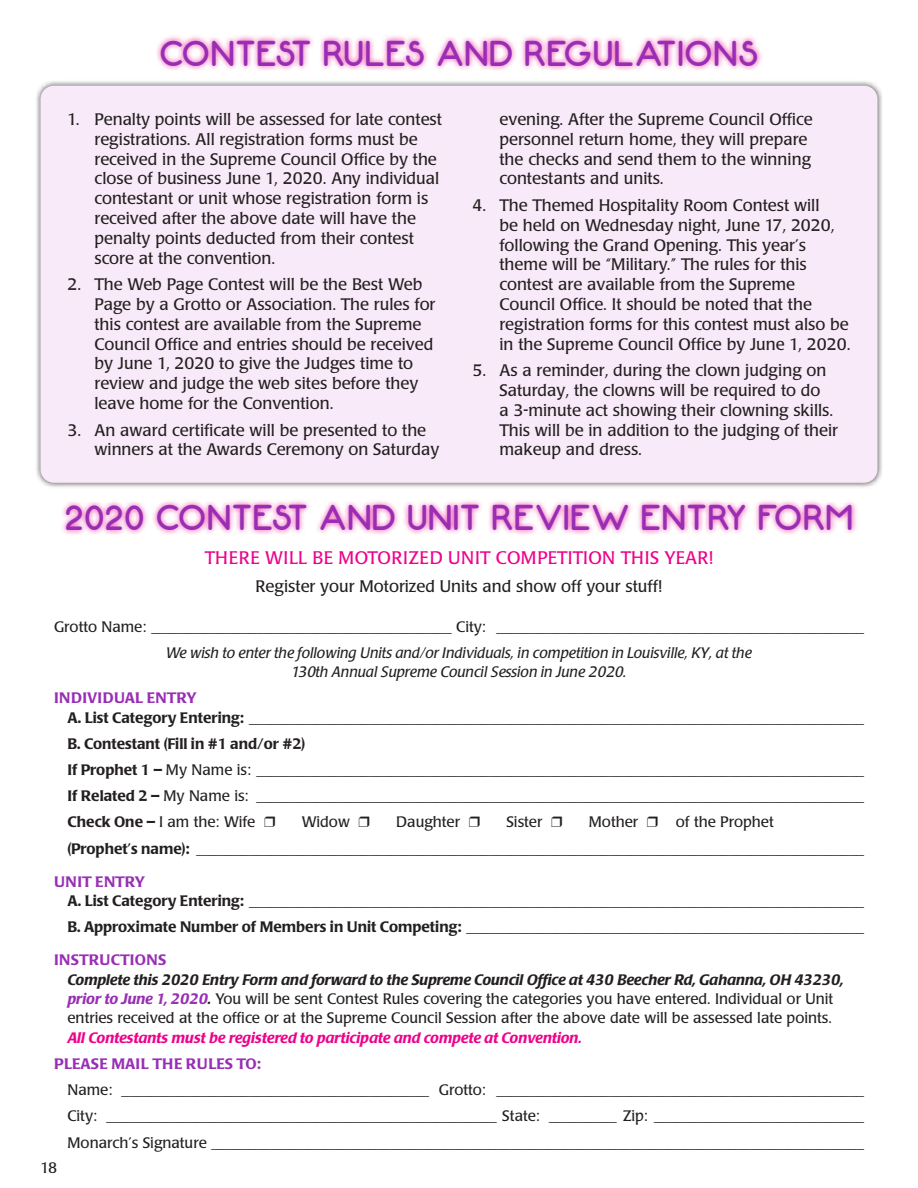
<style>
.page{position:relative;width:918px;height:1188px;background:#fff}
.page>*{position:absolute;margin:0;border:0;box-sizing:border-box;transform-origin:0 0}
.t1{font:36px "Neon 80 s";color:#982eb4}
.t2{font:18px "Poppl Laudatio";letter-spacing:.02em;color:#ed028c}
.t3{font:16.5px/19.8px "Poppl Laudatio";color:#231f20}
.t4{font:15px/26.1px "Poppl Laudatio";color:#231f20}
.t5{font:italic 15px/19.4px "Poppl Laudatio";color:#231f20;text-align:center}
.t6{font:italic 500 15px "Poppl Laudatio";color:#ed028c}
.t7{font:500 15px "Poppl Laudatio";color:#982eb4}
.s1{font-weight:500;color:#982eb4}
.s2{font-weight:500}
.s3{font-weight:500;font-style:italic}
.s4{font-weight:500;font-style:italic;color:#982eb4}
</style>
<div class="page">
<div style="left:155px;top:34px;width:608px;height:37px;background:#ed028c;opacity:.75"></div>
<div style="left:35px;top:80px;width:848px;height:409px;background:#231f20;opacity:.75"></div>
<div style="left:40px;top:86px;width:838px;height:397px;background:#f8eaf8;border-radius:13px"></div>
<div style="left:60px;top:499px;width:798px;height:37px;background:#ed028c;opacity:.75"></div>
<h1 class="t1" style="left:159px;top:33px;width:601px">CONTEST RULES AND REGULATIONS</h1>
<p class="t3" style="left:94px;top:110px;width:349px;text-indent:-27px">1. Penalty points will be assessed for late contest registrations. All registration forms must be received in the Supreme Council Office by the close of business June 1, 2020. Any individual contestant or unit whose registration form is received after the above date will have the penalty points deducted from their contest score at the convention.</p>
<p class="t3" style="left:94px;top:275px;width:343px;text-indent:-27px">2. The Web Page Contest will be the Best Web Page by a Grotto or Association. The rules for this contest are available from the Supreme Council Office and entries should be received by June 1, 2020 to give the Judges time to review and judge the web sites before they leave home for the Convention.</p>
<p class="t3" style="left:94px;top:420px;width:346px;text-indent:-27px">3. An award certificate will be presented to the winners at the Awards Ceremony on Saturday</p>
<p class="t3" style="left:499px;top:110px;width:315px">evening. After the Supreme Council Office personnel return home, they will prepare the checks and send them to the winning contestants and units.</p>
<p class="t3" style="left:499px;top:196px;width:353px;text-indent:-27px">4. The Themed Hospitality Room Contest will<br>be held on Wednesday night, June 17, 2020, following the Grand Opening. This year’s theme will be “Military.” The rules for this contest are available from the Supreme Council Office. It should be noted that the registration forms for this contest must also be in the Supreme Council Office by June 1, 2020.</p>
<p class="t3" style="left:499px;top:361px;width:340px;text-indent:-27px">5. As a reminder, during the clown judging on Saturday, the clowns will be required to do<br>a 3-minute act showing their clowning skills.<br>This will be in addition to the judging of their makeup and dress.</p>
<h1 class="t1" style="left:65px;top:498px;width:790px">2020 CONTEST AND UNIT REVIEW ENTRY FORM</h1>
<p class="t2" style="left:205px;top:548px;width:510px">THERE WILL BE MOTORIZED UNIT COMPETITION THIS YEAR!</p>
<p class="t3" style="left:256px;top:577px;width:408px">Register your Motorized Units and show off your stuff!</p>
<p class="t4" style="left:54px;top:614px;width:811px">Grotto Name: ________________________________________ City: _________________________________________________</p>
<p class="t5" style="left:166px;top:643px;width:587px">We wish to enter the following Units and/or Individuals, in competition in Louisville, KY, at the<br>130th Annual Supreme Council Session in June 2020.</p>
<p class="t4" style="left:68px;top:689px;width:798px;line-height:19.4px;text-indent:-14px"><span class="s1">INDIVIDUAL ENTRY<br></span><span class="s2">A. List Category Entering:</span> __________________________________________________________________________________</p>
<p class="t4" style="left:68px;top:731px;width:798px"><span class="s2">B. Contestant (Fill in #1 and/or #2)<br>If Prophet 1 –</span> My Name is: _________________________________________________________________________________ <span class="s2">If Related 2 –</span> My Name is: _________________________________________________________________________________ <span class="s2">Check One –</span> I am the: Wife</p>
<p class="t4" style="left:68px;top:810px;width:798px;text-indent:608px">of the Prophet<br><span class="s2">(Prophet’s name):</span> _________________________________________________________________________________________</p>
<p class="t4" style="left:68px;top:872px;width:798px;line-height:19.4px;text-indent:-14px"><span class="s1">UNIT ENTRY<br></span><span class="s2">A. List Category Entering:</span> __________________________________________________________________________________</p>
<p class="t4" style="left:54px;top:911px;width:811px;line-height:32.8px;text-indent:14px"><span class="s2">B. Approximate Number of Members in Unit Competing:</span> _____________________________________________________<br><span class="s1">INSTRUCTIONS</span></p>
<p class="t4" style="left:68px;top:970px;width:778px;line-height:19.5px"><span class="s3">Complete this 2020 Entry Form and forward to the Supreme Council Office at 430 Beecher Rd, Gahanna, OH 43230, </span><span class="s4">prior to June 1, 2020</span><span class="s3">.</span> You will be sent Contest Rules covering the categories you have entered. Individual or Unit entries received at the office or at the Supreme Council Session after the above date will be assessed late points.</p>
<p class="t6" style="left:68px;top:1029px;width:516px">All Contestants must be registered to participate and compete at Convention.</p>
<p class="t7" style="left:54px;top:1055px;width:208px">PLEASE MAIL THE RULES TO:</p>
<p class="t4" style="left:67px;top:1077px;width:798px;text-align:justify">Name: _________________________________________ Grotto: _________________________________________________ City: ____________________________________________________ State: _________ Zip: ____________________________ Monarch’s Signature _______________________________________________________________________________________</p>
<p class="t4" style="left:40px;top:1155px;width:18px">18</p>
<p class="t4" style="left:302px;top:810px;width:50px">Widow</p>
<p class="t4" style="left:396px;top:810px;width:65px">Daughter</p>
<p class="t4" style="left:506px;top:810px;width:37px">Sister</p>
<p class="t4" style="left:589px;top:810px;width:51px">Mother</p>
</div>
